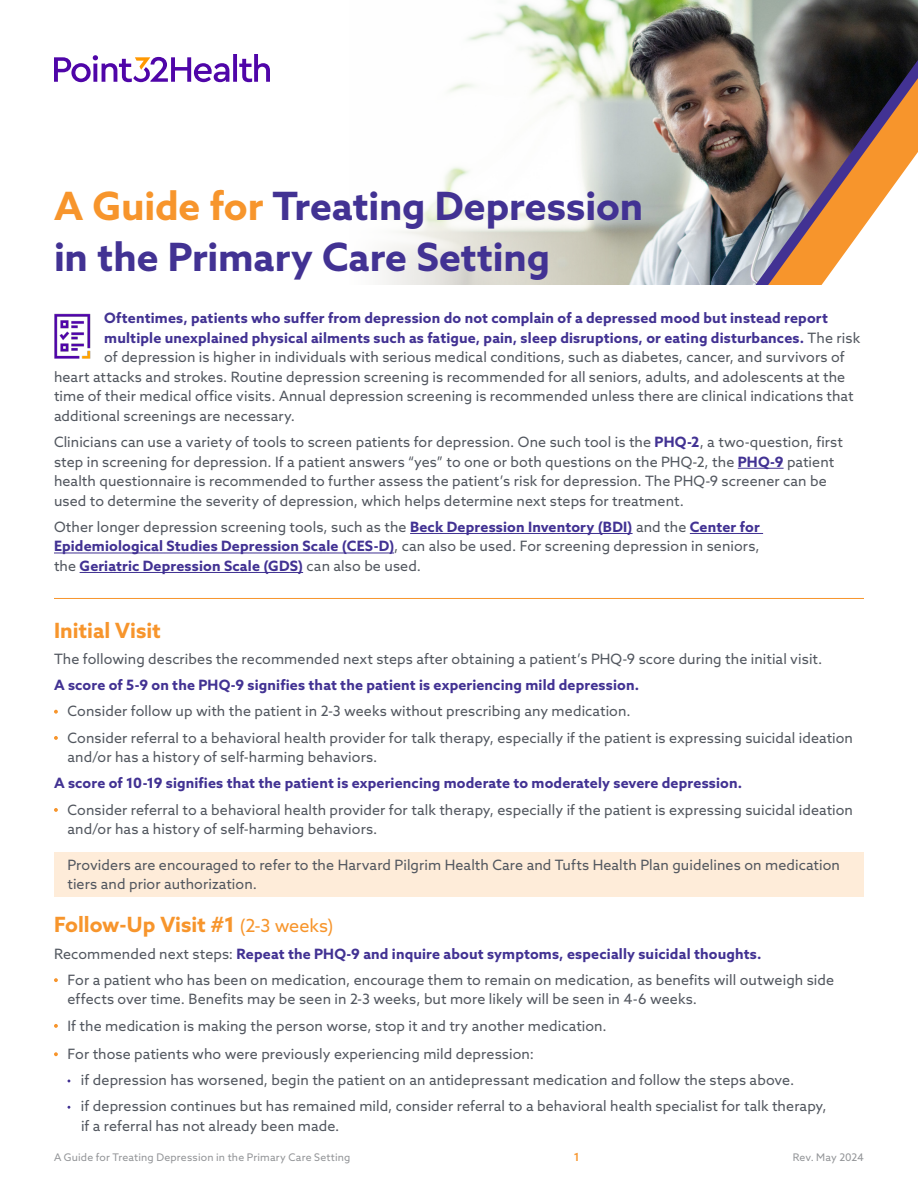
<style>
.page{position:relative;width:918px;height:1188px;background:#fff}
.page>*{position:absolute;margin:0;border:0;box-sizing:border-box;transform-origin:0 0}
.t1{font:700 39px/51px "Azo Sans";letter-spacing:-.005em;color:#423293}
.t2{font:700 21px "Azo Sans";color:#f7952c}
.t3{font:14.25px/19.5px "Azo Sans";letter-spacing:.005em;color:#52575f}
.t4{font:700 14.25px/19.5px "Azo Sans";letter-spacing:.01em;color:#423293}
.t5{font:500 11.25px "Azo Sans";color:#f7952c}
.t6{font:10.5px "Azo Sans";letter-spacing:.015em;color:#939598}
.t7{font:10.5px "Azo Sans";letter-spacing:-.005em;color:#939598}
.s1{color:#f7952c}
.s2{font-weight:400;color:#52575f}
.s3{font-weight:700;color:#423293}
.s4{font-weight:400;font-size:18px}
</style>
<div class="page">
<img style="left:619px;top:0;width:299px;height:285px">
<svg style="left:382px;top:0;width:237px;height:285px"></svg>
<svg style="left:54px;top:54px;width:216px;height:28px"></svg>
<hr style="left:738px;top:468px;width:46px;height:1px;background:#423293">
<hr style="left:410px;top:533px;width:223px;height:1px;background:#423293">
<hr style="left:690px;top:533px;width:73px;height:1px;background:#423293">
<hr style="left:54px;top:553px;width:340px;height:1px;background:#423293">
<hr style="left:80px;top:572px;width:223px;height:1px;background:#423293">
<img style="left:54px;top:314px;width:37px;height:45px">
<hr style="left:54px;top:598px;width:810px;height:1px;background:#f7952c">
<svg style="left:54px;top:710px;width:4px;height:4px"></svg>
<svg style="left:54px;top:736px;width:4px;height:4px"></svg>
<svg style="left:54px;top:808px;width:4px;height:4px"></svg>
<div style="left:54px;top:852px;width:810px;height:44px;background:#feecd9"></div>
<svg style="left:54px;top:978px;width:4px;height:4px"></svg>
<svg style="left:54px;top:1024px;width:4px;height:4px"></svg>
<svg style="left:54px;top:1052px;width:4px;height:4px"></svg>
<p class="t1" style="left:54px;top:180px;width:591px"><span class="s1">A Guide for</span> Treating Depression in the Primary Care Setting</p>
<p class="t4" style="left:104px;top:308px;width:725px">Oftentimes, patients who suffer from depression do not complain of a depressed mood but instead report</p>
<p class="t4" style="left:104px;top:328px;width:757px">multiple unexplained physical ailments such as fatigue, pain, sleep disruptions, or eating disturbances. <span class="s2">The risk</span></p>
<p class="t3" style="left:104px;top:347px;width:742px">of depression is higher in individuals with serious medical conditions, such as diabetes, cancer, and survivors of</p>
<p class="t3" style="left:54px;top:367px;width:793px">heart attacks and strokes. Routine depression screening is recommended for all seniors, adults, and adolescents at the</p>
<p class="t3" style="left:54px;top:386px;width:801px">time of their medical office visits. Annual depression screening is recommended unless there are clinical indications that</p>
<p class="t3" style="left:54px;top:406px;width:243px">additional screenings are necessary.</p>
<p class="t3" style="left:54px;top:432px;width:791px">Clinicians can use a variety of tools to screen patients for depression. One such tool is the <span class="s3">PHQ-2</span>, a two-question, first step in screening for depression. If a patient answers “yes” to one or both questions on the PHQ-2, the <span class="s3">PHQ-9</span> patient health questionnaire is recommended to further assess the patient’s risk for depression. The PHQ-9 screener can be used to determine the severity of depression, which helps determine next steps for treatment.</p>
<p class="t3" style="left:54px;top:517px;width:707px">Other longer depression screening tools, such as the <span class="s3">Beck Depression Inventory (BDI)</span> and the <span class="s3">Center for</span></p>
<p class="t4" style="left:54px;top:536px;width:707px">Epidemiological Studies Depression Scale (CES-D)<span class="s2">, can also be used. For screening depression in seniors, the</span> Geriatric Depression Scale (GDS) <span class="s2">can also be used.</span></p>
<p class="t2" style="left:54px;top:616px;width:108px">Initial Visit</p>
<p class="t3" style="left:54px;top:649px;width:770px">The following describes the recommended next steps after obtaining a patient’s PHQ-9 score during the initial visit.</p>
<p class="t4" style="left:54px;top:675px;width:587px">A score of 5-9 on the PHQ-9 signifies that the patient is experiencing mild depression.</p>
<p class="t3" style="left:67px;top:701px;width:565px">Consider follow up with the patient in 2-3 weeks without prescribing any medication.</p>
<p class="t3" style="left:67px;top:728px;width:787px">Consider referral to a behavioral health provider for talk therapy, especially if the patient is expressing suicidal ideation and/or has a history of self-harming behaviors.</p>
<p class="t4" style="left:54px;top:773px;width:690px">A score of 10-19 signifies that the patient is experiencing moderate to moderately severe depression.</p>
<p class="t3" style="left:67px;top:800px;width:787px">Consider referral to a behavioral health provider for talk therapy, especially if the patient is expressing suicidal ideation and/or has a history of self-harming behaviors.</p>
<p class="t3" style="left:68px;top:855px;width:774px">Providers are encouraged to refer to the Harvard Pilgrim Health Care and Tufts Health Plan guidelines on medication tiers and prior authorization.</p>
<p class="t2" style="left:54px;top:911px;width:281px">Follow-Up Visit #1 <span class="s4">(2-3 weeks)</span></p>
<p class="t4" style="left:54px;top:943px;width:709px"><span class="s2">Recommended next steps:</span> Repeat the PHQ-9 and inquire about symptoms, especially suicidal thoughts.</p>
<p class="t3" style="left:67px;top:970px;width:768px">For a patient who has been on medication, encourage them to remain on medication, as benefits will outweigh side effects over time. Benefits may be seen in 2-3 weeks, but more likely will be seen in 4-6 weeks.</p>
<p class="t3" style="left:67px;top:1016px;width:541px">If the medication is making the person worse, stop it and try another medication.</p>
<p class="t3" style="left:67px;top:1044px;width:468px">For those patients who were previously experiencing mild depression:</p>
<p class="t3" style="left:81px;top:1070px;width:715px">if depression has worsened, begin the patient on an antidepressant medication and follow the steps above.</p>
<p class="t3" style="left:81px;top:1096px;width:747px">if depression continues but has remained mild, consider referral to a behavioral health specialist for talk therapy, if a referral has not already been made.</p>
<p class="t6" style="left:54px;top:1150px;width:298px">A Guide for Treating Depression in the Primary Care Setting</p>
<p class="t5" style="left:574px;top:1150px;width:7px">1</p>
<p class="t7" style="left:793px;top:1150px;width:73px">Rev. May 2024</p>
</div>
